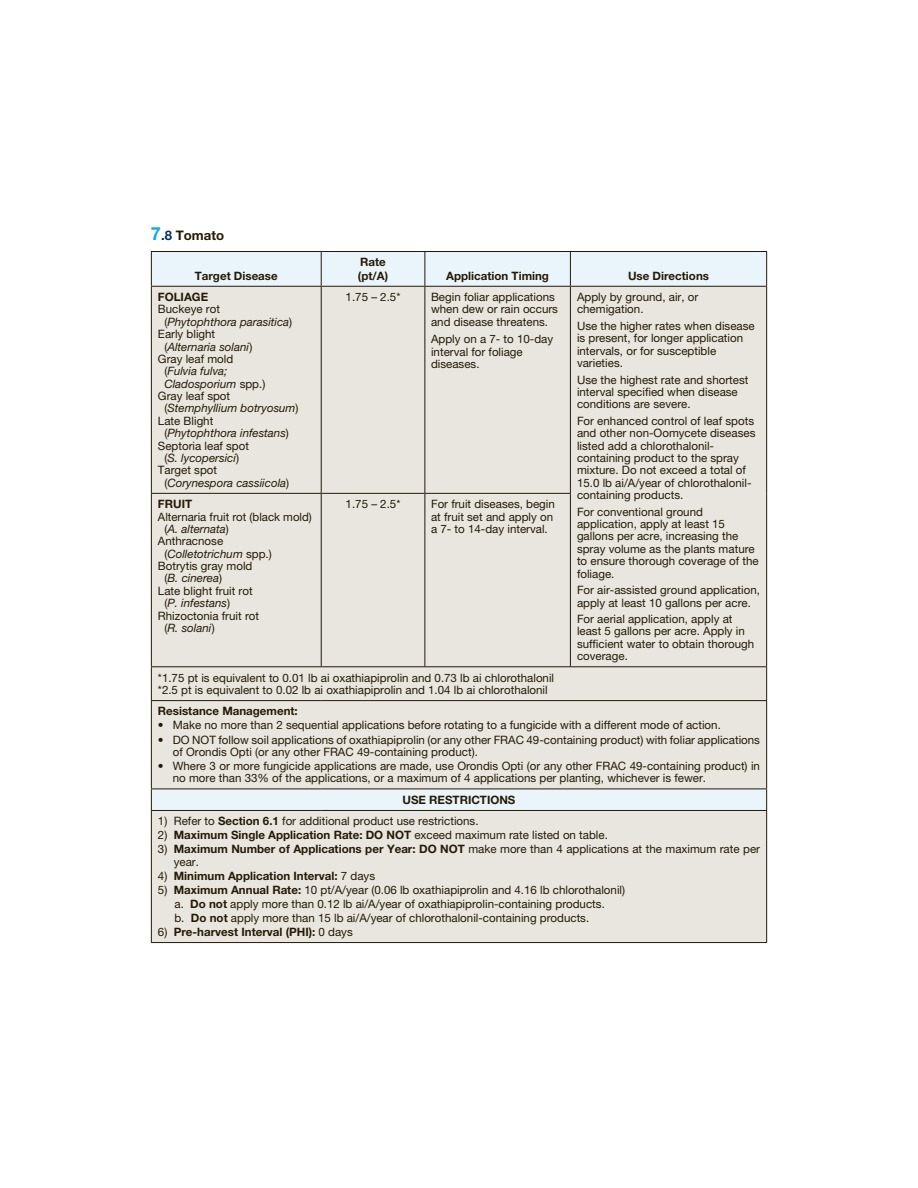
<style>
.page{position:relative;width:918px;height:1188px;background:#fff}
.page>*{position:absolute;margin:0;border:0;box-sizing:border-box;transform-origin:0 0}
.t1{font:700 13.2px "Helvetica Neue LT Pro";color:#251a05}
.t2{font:11.55px/12.3px "Helvetica Neue LT Pro";color:#251a05}
.t3{font:700 11.55px/13.2px "Helvetica Neue LT Pro";color:#251a05}
.t4{font:italic 11.55px "Helvetica Neue LT Pro";color:#251a05}
.s1{font-size:18.15px;color:#14a9e0}
.s2{color:#002e64}
.s3{font-style:normal}
.s4{font-weight:700}
.s5{font-weight:400}
</style>
<div class="page">
<div style="left:152px;top:252px;width:614px;height:34px;background:#eaf5fb"></div>
<div style="left:152px;top:287px;width:614px;height:655px;background:#e8e6df"></div>
<hr style="left:151px;top:251px;width:170px;height:1px;background:#251a05">
<hr style="left:151px;top:252px;width:1px;height:34px;background:#251a05">
<hr style="left:321px;top:252px;width:1px;height:34px;background:#251a05">
<hr style="left:424px;top:252px;width:1px;height:34px;background:#251a05">
<hr style="left:570px;top:252px;width:1px;height:34px;background:#251a05">
<hr style="left:766px;top:252px;width:1px;height:34px;background:#251a05">
<hr style="left:151px;top:286px;width:170px;height:1px;background:#251a05">
<hr style="left:151px;top:287px;width:1px;height:206px;background:#251a05">
<hr style="left:321px;top:286px;width:104px;height:1px;background:#251a05">
<hr style="left:321px;top:287px;width:1px;height:206px;background:#251a05">
<hr style="left:425px;top:286px;width:145px;height:1px;background:#251a05">
<hr style="left:424px;top:287px;width:1px;height:206px;background:#251a05">
<hr style="left:570px;top:286px;width:197px;height:1px;background:#251a05">
<hr style="left:570px;top:287px;width:1px;height:206px;background:#251a05">
<hr style="left:766px;top:287px;width:1px;height:206px;background:#251a05">
<hr style="left:151px;top:493px;width:170px;height:1px;background:#251a05">
<hr style="left:151px;top:494px;width:1px;height:172px;background:#251a05">
<hr style="left:321px;top:493px;width:104px;height:1px;background:#251a05">
<hr style="left:321px;top:494px;width:1px;height:172px;background:#251a05">
<hr style="left:425px;top:493px;width:146px;height:1px;background:#251a05">
<hr style="left:424px;top:494px;width:1px;height:172px;background:#251a05">
<hr style="left:570px;top:494px;width:1px;height:172px;background:#251a05">
<hr style="left:766px;top:493px;width:1px;height:173px;background:#251a05">
<hr style="left:151px;top:666px;width:170px;height:1px;background:#251a05">
<hr style="left:151px;top:667px;width:1px;height:33px;background:#251a05">
<hr style="left:321px;top:666px;width:446px;height:1px;background:#251a05">
<hr style="left:766px;top:667px;width:1px;height:33px;background:#251a05">
<hr style="left:151px;top:700px;width:170px;height:1px;background:#251a05">
<hr style="left:151px;top:701px;width:1px;height:88px;background:#251a05">
<hr style="left:321px;top:700px;width:446px;height:1px;background:#251a05">
<hr style="left:766px;top:701px;width:1px;height:88px;background:#251a05">
<hr style="left:151px;top:789px;width:170px;height:1px;background:#251a05">
<svg style="left:151px;top:789px;width:1px;height:21px"></svg>
<hr style="left:321px;top:789px;width:446px;height:1px;background:#251a05">
<svg style="left:766px;top:789px;width:1px;height:21px"></svg>
<hr style="left:151px;top:810px;width:170px;height:1px;background:#251a05">
<hr style="left:151px;top:811px;width:1px;height:131px;background:#251a05">
<hr style="left:321px;top:810px;width:446px;height:1px;background:#251a05">
<hr style="left:766px;top:811px;width:1px;height:131px;background:#251a05">
<hr style="left:151px;top:942px;width:616px;height:1px;background:#251a05">
<hr style="left:321px;top:251px;width:446px;height:1px;background:#251a05">
<p class="t1" style="left:151px;top:230px;width:75px"><span class="s1">7</span><span class="s2">.8</span> Tomato</p>
<p class="t3" style="left:195px;top:270px;width:84px">Target Disease</p>
<p class="t3" style="left:158px;top:291px;width:52px">FOLIAGE</p>
<p class="t2" style="left:158px;top:304px;width:64px">Buckeye rot</p>
<p class="t4" style="left:164px;top:317px;width:129px"><span class="s3">(</span>Phytophthora parasitica<span class="s3">)</span></p>
<p class="t2" style="left:158px;top:329px;width:59px">Early blight</p>
<p class="t4" style="left:164px;top:342px;width:90px"><span class="s3">(</span>Alternaria solani<span class="s3">)</span></p>
<p class="t2" style="left:158px;top:354px;width:77px">Gray leaf mold</p>
<p class="t4" style="left:164px;top:367px;width:65px"><span class="s3">(</span>Fulvia fulva;</p>
<p class="t4" style="left:164px;top:379px;width:102px">Cladosporium <span class="s3">spp.)</span></p>
<p class="t2" style="left:158px;top:391px;width:74px">Gray leaf spot</p>
<p class="t4" style="left:164px;top:404px;width:136px"><span class="s3">(</span>Stemphyllium botryosum<span class="s3">)</span></p>
<p class="t2" style="left:158px;top:416px;width:57px">Late Blight</p>
<p class="t4" style="left:164px;top:429px;width:126px"><span class="s3">(</span>Phytophthora infestans<span class="s3">)</span></p>
<p class="t2" style="left:158px;top:440px;width:93px">Septoria leaf spot</p>
<p class="t4" style="left:164px;top:453px;width:76px"><span class="s3">(</span>S. lycopersici<span class="s3">)</span></p>
<p class="t2" style="left:158px;top:465px;width:61px">Target spot</p>
<p class="t4" style="left:164px;top:478px;width:126px"><span class="s3">(</span>Corynespora cassiicola<span class="s3">)</span></p>
<p class="t3" style="left:158px;top:498px;width:36px">FRUIT</p>
<p class="t2" style="left:158px;top:511px;width:155px">Alternaria fruit rot (black mold)</p>
<p class="t4" style="left:164px;top:524px;width:66px"><span class="s3">(</span>A. alternata<span class="s3">)</span></p>
<p class="t2" style="left:158px;top:536px;width:67px">Anthracnose</p>
<p class="t4" style="left:164px;top:549px;width:109px"><span class="s3">(</span>Colletotrichum <span class="s3">spp.)</span></p>
<p class="t2" style="left:158px;top:561px;width:96px">Botrytis gray mold</p>
<p class="t4" style="left:164px;top:574px;width:59px"><span class="s3">(</span>B. cinerea<span class="s3">)</span></p>
<p class="t2" style="left:158px;top:586px;width:96px">Late blight fruit rot</p>
<p class="t4" style="left:164px;top:598px;width:67px"><span class="s3">(</span>P. infestans<span class="s3">)</span></p>
<p class="t2" style="left:158px;top:610px;width:103px">Rhizoctonia fruit rot</p>
<p class="t4" style="left:164px;top:623px;width:52px"><span class="s3">(</span>R. solani<span class="s3">)</span></p>
<p class="t3" style="left:358px;top:257px;width:32px">Rate (pt/A)</p>
<p class="t3" style="left:446px;top:270px;width:104px">Application Timing</p>
<p class="t3" style="left:628px;top:270px;width:83px">Use Directions</p>
<p class="t2" style="left:346px;top:292px;width:56px">1.75 – 2.5*</p>
<p class="t2" style="left:431px;top:292px;width:129px">Begin foliar applications when dew or rain occurs and disease threatens.</p>
<p class="t2" style="left:431px;top:334px;width:124px">Apply on a 7- to 10-day interval for foliage diseases.</p>
<p class="t2" style="left:346px;top:499px;width:56px">1.75 – 2.5*</p>
<p class="t2" style="left:431px;top:499px;width:125px">For fruit diseases, begin at fruit set and apply on a 7- to 14-day interval.</p>
<p class="t2" style="left:577px;top:292px;width:123px">Apply by ground, air, or chemigation.</p>
<p class="t2" style="left:577px;top:321px;width:179px">Use the higher rates when disease is present, for longer application intervals, or for susceptible varieties.</p>
<p class="t2" style="left:577px;top:374px;width:173px">Use the highest rate and shortest interval specified when disease conditions are severe.</p>
<p class="t2" style="left:577px;top:416px;width:180px">For enhanced control of leaf spots and other non-Oomycete diseases listed add a chlorothalonil&shy;containing product to the spray mixture. Do not exceed a total of<br>15.0 lb ai/A/year of chlorothalonil&shy;containing products.</p>
<p class="t2" style="left:577px;top:507px;width:183px">For conventional ground application, apply at least 15 gallons per acre, increasing the spray volume as the plants mature to ensure thorough coverage of the foliage.</p>
<p class="t2" style="left:577px;top:585px;width:185px">For air-assisted ground application, apply at least 10 gallons per acre.</p>
<p class="t2" style="left:577px;top:614px;width:179px">For aerial application, apply at least 5 gallons per acre. Apply in sufficient water to obtain thorough coverage.</p>
<p class="t2" style="left:158px;top:672px;width:398px">*1.75 pt is equivalent to 0.01 lb ai oxathiapiprolin and 0.73 lb ai chlorothalonil *2.5 pt is equivalent to 0.02 lb ai oxathiapiprolin and 1.04 lb ai chlorothalonil</p>
<p class="t3" style="left:158px;top:706px;width:141px">Resistance Management:</p>
<p class="t2" style="left:158px;top:720px;width:564px">• Make no more than 2 sequential applications before rotating to a fungicide with a different mode of action.</p>
<p class="t2" style="left:173px;top:734px;width:589px;text-indent:-15px">• DO NOT follow soil applications of oxathiapiprolin (or any other FRAC 49-containing product) with foliar applications of Orondis Opti (or any other FRAC 49-containing product).</p>
<p class="t2" style="left:173px;top:761px;width:589px;text-indent:-15px">• Where 3 or more fungicide applications are made, use Orondis Opti (or any other FRAC 49-containing product) in no more than 33% of the applications, or a maximum of 4 applications per planting, whichever is fewer.</p>
<p class="t3" style="left:403px;top:794px;width:114px">USE RESTRICTIONS</p>
<p class="t2" style="left:158px;top:816px;width:322px">1) Refer to <span class="s4">Section 6.1</span> for additional product use restrictions.</p>
<p class="t3" style="left:158px;top:830px;width:451px"><span class="s5">2)</span> Maximum Single Application Rate: DO NOT <span class="s5">exceed maximum rate listed on table.</span></p>
<p class="t2" style="left:174px;top:844px;width:588px;text-indent:-16px">3) <span class="s4">Maximum Number of Applications per Year: DO NOT</span> make more than 4 applications at the maximum rate per year.</p>
<p class="t3" style="left:158px;top:870px;width:219px"><span class="s5">4)</span> Minimum Application Interval: <span class="s5">7 days</span></p>
<p class="t2" style="left:174px;top:884px;width:452px;line-height:14.1px;text-indent:-17px">5) <span class="s4">Maximum Annual Rate:</span> 10 pt/A/year (0.06 lb oxathiapiprolin and 4.16 lb chlorothalonil) a. <span class="s4">Do not</span> apply more than 0.12 lb ai/A/year of oxathiapiprolin-containing products.<br>b. <span class="s4">Do not</span> apply more than 15 lb ai/A/year of chlorothalonil-containing products.</p>
<p class="t3" style="left:158px;top:926px;width:196px"><span class="s5">6)</span> Pre-harvest Interval (PHI): <span class="s5">0 days</span></p>
</div>
